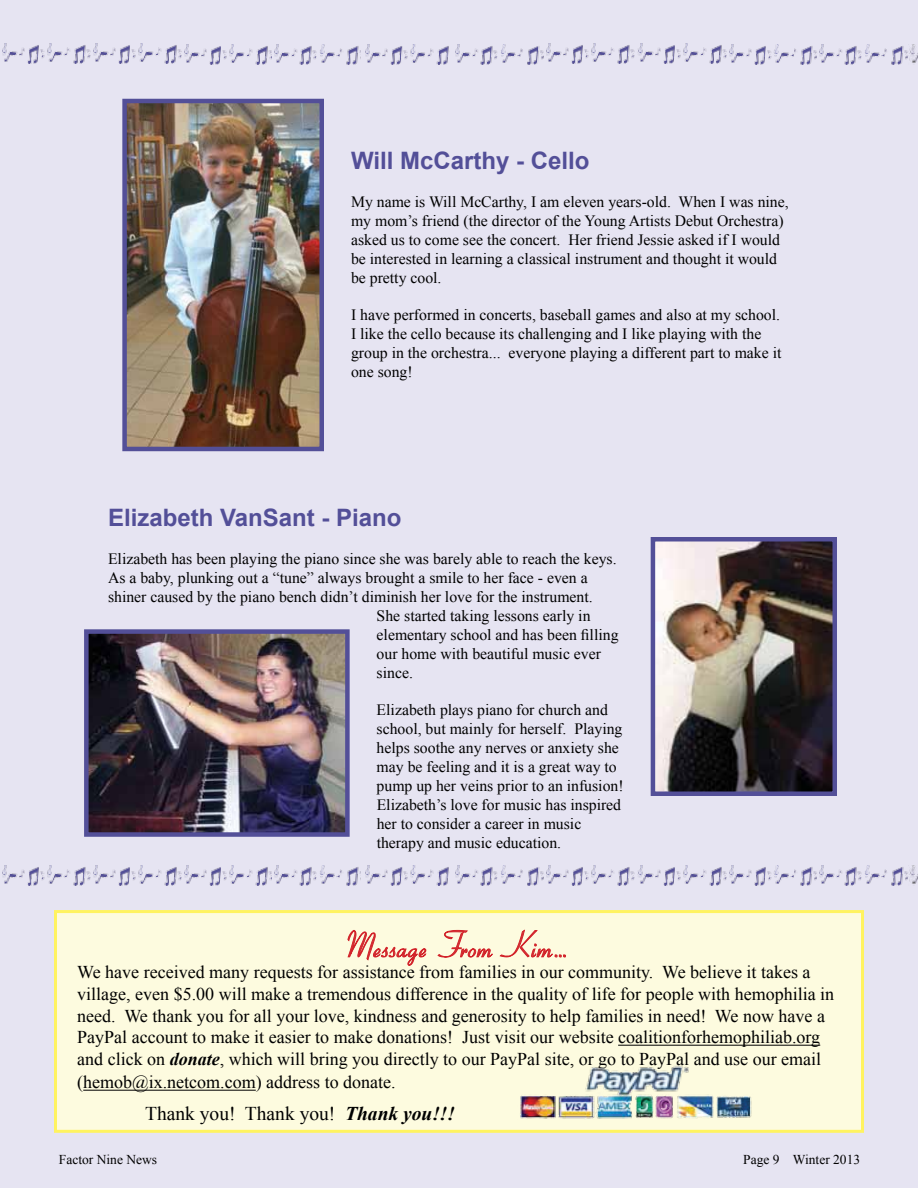
<style>
.page{position:relative;width:918px;height:1188px;background:#e6e4f2}
.page>*{position:absolute;margin:0;border:0;box-sizing:border-box;transform-origin:0 0}
.t1{font:37.5px "Ohio Script";color:#d2232a}
.t2{font:700 24px "Arial";color:#534f98}
.t3{font:19.5px "Times New Roman";color:#000}
.t4{font:18px/21.6px "Times New Roman";color:#000}
.t5{font:15.75px/18.9px "Times New Roman";color:#000}
.t6{font:13.5px "Times New Roman";color:#000}
.s1{font-weight:700;font-style:italic}
</style>
<div class="page">
<img style="left:127px;top:104px;width:192px;height:342px">
<div style="left:122px;top:99px;width:202px;height:352px;border:4px solid #534f98"></div>
<img style="left:89px;top:634px;width:256px;height:198px">
<div style="left:84px;top:629px;width:266px;height:208px;border:4px solid #534f98"></div>
<img style="left:656px;top:542px;width:176px;height:249px">
<div style="left:651px;top:537px;width:186px;height:259px;border:4px solid #534f98"></div>
<img style="left:455px;top:865px;width:463px;height:20px">
<img style="left:365px;top:865px;width:84px;height:20px">
<img style="left:2px;top:865px;width:359px;height:20px">
<img style="left:455px;top:44px;width:463px;height:20px">
<img style="left:365px;top:44px;width:84px;height:20px">
<img style="left:2px;top:44px;width:359px;height:20px">
<div style="left:56px;top:912px;width:806px;height:219px;background:#fdfbdf"></div>
<hr style="left:618px;top:1045px;width:202px;height:1px;background:#000">
<hr style="left:83px;top:1090px;width:173px;height:1px;background:#000">
<svg style="left:347px;top:930px;width:80px;height:36px"></svg>
<svg style="left:437px;top:930px;width:56px;height:28px"></svg>
<svg style="left:499px;top:929px;width:67px;height:29px"></svg>
<div style="left:54px;top:910px;width:810px;height:223px;border:3px solid #fff360"></div>
<img style="left:585px;top:1065px;width:104px;height:26px">
<img style="left:520px;top:1091px;width:232px;height:28px">
<h2 class="t2" style="left:351px;top:145px;width:240px">Will McCarthy - Cello</h2>
<p class="t5" style="left:351px;top:192px;width:439px">My name is Will McCarthy, I am eleven years-old. When I was nine, my mom’s friend (the director of the Young Artists Debut Orchestra) asked us to come see the concert. Her friend Jessie asked if I would be interested in learning a classical instrument and thought it would be pretty cool.</p>
<p class="t5" style="left:351px;top:305px;width:432px">I have performed in concerts, baseball games and also at my school.<br>I like the cello because its challenging and I like playing with the group in the orchestra... everyone playing a different part to make it one song!</p>
<h2 class="t2" style="left:108px;top:502px;width:295px">Elizabeth VanSant - Piano</h2>
<p class="t5" style="left:108px;top:549px;width:510px">Elizabeth has been playing the piano since she was barely able to reach the keys.</p>
<p class="t5" style="left:108px;top:568px;width:481px">As a baby, plunking out a “tune” always brought a smile to her face - even a</p>
<p class="t5" style="left:108px;top:587px;width:486px">shiner caused by the piano bench didn’t diminish her love for the instrument.</p>
<p class="t5" style="left:377px;top:606px;width:215px">She started taking lessons early in</p>
<p class="t5" style="left:377px;top:625px;width:243px">elementary school and has been filling</p>
<p class="t5" style="left:377px;top:644px;width:226px">our home with beautiful music ever</p>
<p class="t5" style="left:377px;top:663px;width:38px">since.</p>
<p class="t5" style="left:377px;top:700px;width:249px">Elizabeth plays piano for church and school, but mainly for herself. Playing helps soothe any nerves or anxiety she may be feeling and it is a great way to pump up her veins prior to an infusion!<br>Elizabeth’s love for music has inspired her to consider a career in music therapy and music education.</p>
<h1 class="t1" style="left:348px;top:922px;width:223px">Message From Kim...</h1>
<p class="t4" style="left:77px;top:961px;width:759px">We have received many requests for assistance from families in our community. We believe it takes a village, even $5.00 will make a tremendous difference in the quality of life for people with hemophilia in need. We thank you for all your love, kindness and generosity to help families in need! We now have a PayPal account to make it easier to make donations! Just visit our website coalitionforhemophiliab.org and click on <span class="s1">donate</span>, which will bring you directly to our PayPal site, or go to PayPal and use our email</p>
<p class="t4" style="left:77px;top:1071px;width:320px">(hemob@ix.netcom.com) address to donate.</p>
<p class="t3" style="left:145px;top:1100px;width:312px">Thank you! Thank you! <span class="s1">Thank you!!!</span></p>
<p class="t6" style="left:59px;top:1150px;width:100px">Factor Nine News</p>
<p class="t6" style="left:743px;top:1150px;width:118px">Page 9 Winter 2013</p>
</div>
